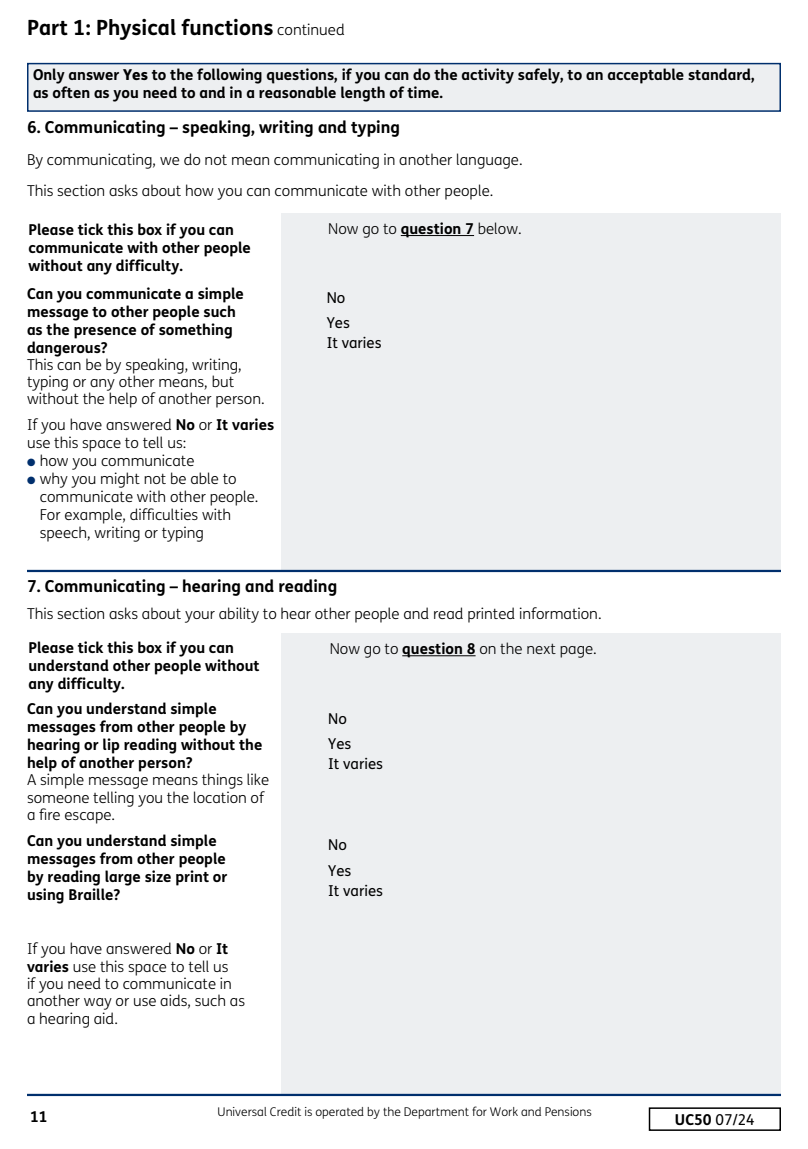
<style>
.page{position:relative;width:808px;height:1149px;background:#fff}
.page>*{position:absolute;margin:0;border:0;box-sizing:border-box;transform-origin:0 0}
.t1{font:700 21px "FS Me";color:#000}
.t2{font:700 16.5px "FS Me";color:#000}
.t3{font:300 15px/17.2px "FS Me";color:#000}
.t4{font:700 15px/18px "FS Me";color:#000}
.t5{font:15px/25.5px "FS Me";color:#000}
.t6{font:300 12px "FS Me";color:#000}
.s1{font-weight:300;font-size:15px}
.s2{font-weight:800}
.s3{font-weight:700}
.s4{color:#002f6d}
</style>
<div class="page">
<div style="left:281px;top:213px;width:500px;height:358px;background:#edeff1"></div>
<div style="left:281px;top:632px;width:500px;height:461px;background:#edeff1"></div>
<hr style="left:27px;top:1093px;width:754px;height:2px;background:#002f6d">
<div style="left:28px;top:64px;width:752px;height:47px;background:#edeff1"></div>
<div style="left:27px;top:63px;width:754px;height:49px;border:2px solid #002f6d"></div>
<hr style="left:401px;top:235px;width:73px;height:1px;background:#000">
<hr style="left:27px;top:569px;width:754px;height:3px;background:#002f6d">
<hr style="left:402px;top:655px;width:74px;height:1px;background:#000">
<div style="left:649px;top:1106px;width:132px;height:24px;border:2px solid #000"></div>
<h1 class="t1" style="left:27px;top:11px;width:319px">Part 1: Physical functions <span class="s1">continued</span></h1>
<p class="t4" style="left:33px;top:65px;width:723px">Only answer <span class="s2">Yes</span> to the following questions, if you can do the activity safely, to an acceptable standard, as often as you need to and in a reasonable length of time.</p>
<p class="t2" style="left:27px;top:114px;width:375px">6. Communicating – speaking, writing and typing</p>
<p class="t3" style="left:27px;top:143px;width:497px;line-height:31.5px">By communicating, we do not mean communicating in another language.<br>This section asks about how you can communicate with other people.</p>
<p class="t4" style="left:28px;top:220px;width:224px">Please tick this box if you can communicate with other people without any difficulty.</p>
<p class="t3" style="left:328px;top:220px;width:195px">Now go to <span class="s3">question 7</span> below.</p>
<p class="t4" style="left:27px;top:283px;width:218px">Can you communicate a simple message to other people such as the presence of something dangerous?</p>
<p class="t3" style="left:27px;top:355px;width:239px">This can be by speaking, writing, typing or any other means, but without the help of another person.</p>
<p class="t5" style="left:327px;top:284px;width:25px">No<br>Yes</p>
<p class="t5" style="left:327px;top:329px;width:56px">It varies</p>
<p class="t3" style="left:27px;top:416px;width:249px">If you have answered <span class="s3">No</span> or <span class="s3">It varies </span>use this space to tell us:</p>
<p class="t3" style="left:27px;top:451px;width:169px"><span class="s4">●</span> how you communicate</p>
<p class="t3" style="left:40px;top:468px;width:220px;line-height:18px;text-indent:-13px"><span class="s4">●</span> why you might not be able to communicate with other people.<br>For example, difficulties with speech, writing or typing</p>
<p class="t2" style="left:27px;top:573px;width:312px">7. Communicating – hearing and reading</p>
<p class="t3" style="left:27px;top:604px;width:576px">This section asks about your ability to hear other people and read printed information.</p>
<p class="t4" style="left:29px;top:637px;width:233px">Please tick this box if you can understand other people without any difficulty.</p>
<p class="t3" style="left:330px;top:639px;width:269px">Now go to <span class="s3">question 8</span> on the next page.</p>
<p class="t4" style="left:27px;top:699px;width:237px">Can you understand simple messages from other people by hearing or lip reading without the help of another person?</p>
<p class="t3" style="left:27px;top:771px;width:244px">A simple message means things like someone telling you the location of a fire escape.</p>
<p class="t5" style="left:328px;top:705px;width:25px">No<br>Yes</p>
<p class="t5" style="left:328px;top:750px;width:56px">It varies</p>
<p class="t4" style="left:27px;top:831px;width:202px">Can you understand simple messages from other people by reading large size print or using Braille?</p>
<p class="t5" style="left:328px;top:831px;width:25px">No<br>Yes</p>
<p class="t5" style="left:328px;top:877px;width:56px">It varies</p>
<p class="t3" style="left:27px;top:939px;width:220px">If you have answered <span class="s3">No</span> or <span class="s3">It varies</span> use this space to tell us<br>if you need to communicate in another way or use aids, such as a hearing aid.</p>
<p class="t4" style="left:30px;top:1105px;width:19px">11</p>
<p class="t6" style="left:218px;top:1103px;width:376px">Universal Credit is operated by the Department for Work and Pensions</p>
<p class="t5" style="left:675px;top:1106px;width:81px"><span class="s3">UC50</span> 07/24</p>
</div>
